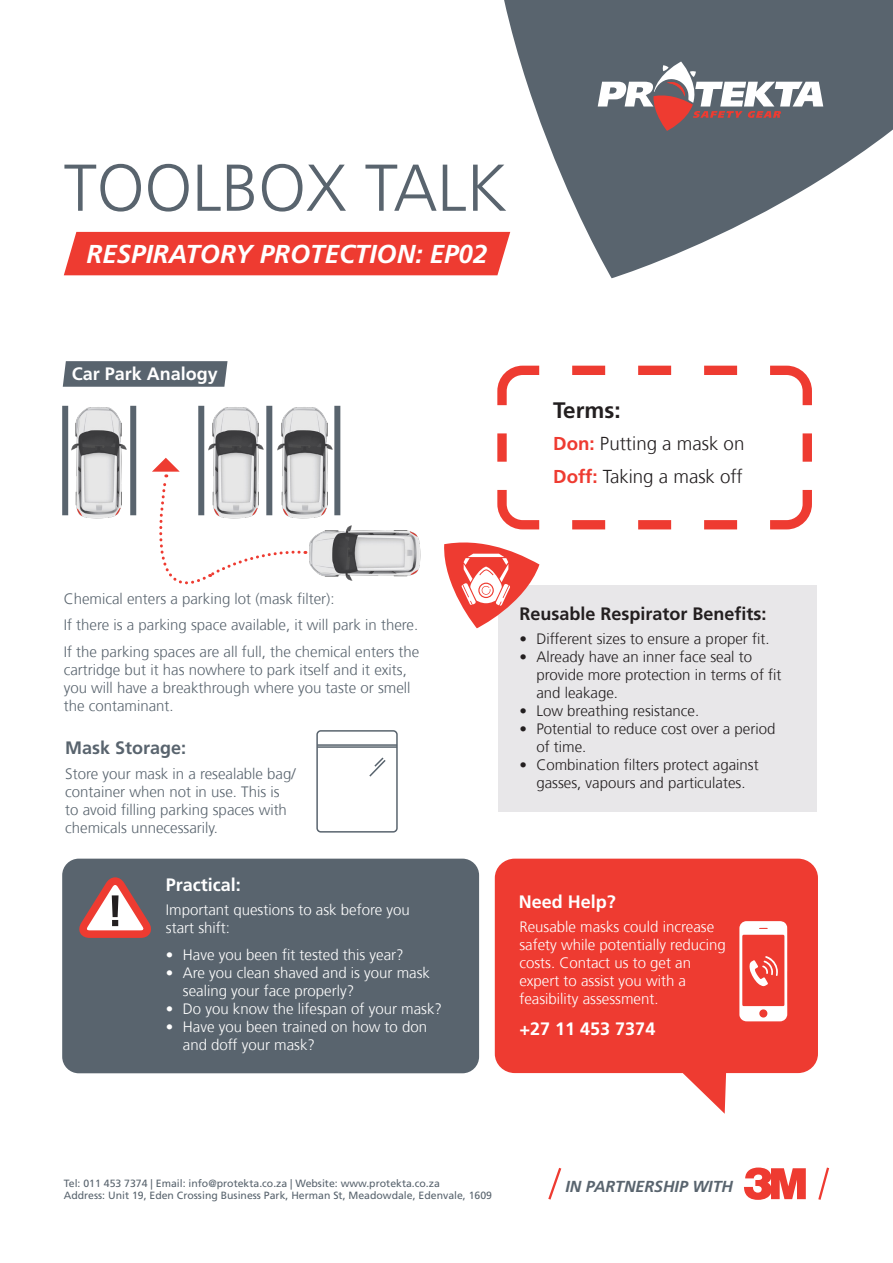
<style>
.page{position:relative;width:893px;height:1263px;background:#fff}
.page>*{position:absolute;margin:0;border:0;box-sizing:border-box;transform-origin:0 0}
.Title_1{font:300 66.15px "Frutiger LT Std";color:#59646e}
.Title_2{font:italic 700 25.95px "Frutiger LT Std";color:#fff}
.Heading_1{font:700 22.5px "Frutiger LT Std";color:#231f20}
.Body_text{font:300 18.75px "Frutiger";color:#231f20}
.Heading_1-2{font:700 18px "Frutiger LT Std";color:#fff}
.Heading_1-3{font:700 18px "Frutiger LT Std";color:#231f20}
.Heading_1-4{font:700 18px "Frutiger LT Std";color:#59646e}
.Body_text-2{font:700 18px "Frutiger LT Std";color:#fff}
.t1{font:italic 700 15.9px "Frutiger LT Std";color:#59646e}
.Body_text-3{font:300 15px/18px "Frutiger";color:#59646e}
.Body_text-4{font:300 15px/18px "Frutiger";color:#fff}
.t2{font:300 15px/18px "Frutiger";color:#231f20}
.Contact_info{font:10.5px/12.6px "Frutiger LT Std";color:#59646e}
.s1{font-family:"Frutiger LT Std";font-weight:700;color:#ee3b31}
</style>
<div class="page">
<div style="left:62px;top:859px;width:417px;height:214px;background:#59646e;border-radius:17px"></div>
<svg style="left:497px;top:365px;width:315px;height:165px"></svg>
<div style="left:498px;top:585px;width:319px;height:226px;background:#e8e7e9"></div>
<svg style="left:443px;top:0;width:450px;height:278px;fill:#59646e"></svg>
<svg style="left:598px;top:62px;width:225px;height:69px"></svg>
<div style="left:64px;top:232px;width:446px;height:43px;background:#ee3b31"></div>
<svg style="left:63px;top:361px;width:165px;height:26px;background:#5e6973"></svg>
<svg style="left:548px;top:1167px;width:14px;height:33px"></svg>
<svg style="left:818px;top:1167px;width:12px;height:33px"></svg>
<svg style="left:744px;top:1167px;width:62px;height:33px"></svg>
<svg style="left:495px;top:859px;width:323px;height:255px;fill:#ee3b31"></svg>
<svg style="left:79px;top:877px;width:72px;height:61px"></svg>
<svg style="left:739px;top:921px;width:48px;height:100px"></svg>
<div style="left:316px;top:730px;width:82px;height:102px;border:2px solid #59646e;border-radius:4px"></div>
<hr style="left:317px;top:744px;width:80px;height:2px;background:#59646e">
<hr style="left:317px;top:746px;width:80px;height:2px;background:#59646e">
<svg style="left:369px;top:757px;width:17px;height:20px"></svg>
<img style="left:67px;top:405px;width:60px;height:114px">
<img style="left:208px;top:405px;width:60px;height:53px">
<img style="left:277px;top:405px;width:59px;height:114px">
<img style="left:306px;top:525px;width:115px;height:56px">
<div style="left:62px;top:406px;width:6px;height:109px;background:#59646e"></div>
<div style="left:130px;top:406px;width:6px;height:109px;background:#59646e"></div>
<div style="left:198px;top:406px;width:6px;height:109px;background:#59646e"></div>
<div style="left:266px;top:406px;width:6px;height:109px;background:#59646e"></div>
<div style="left:334px;top:406px;width:6px;height:109px;background:#59646e"></div>
<svg style="left:152px;top:458px;width:154px;height:127px"></svg>
<svg style="left:444px;top:542px;width:95px;height:86px"></svg>
<p class="Title_1" style="left:64px;top:150px;width:445px">TOOLBOX TALK</p>
<p class="Title_2" style="left:87px;top:239px;width:402px">RESPIRATORY PROTECTION: EP02</p>
<p class="Heading_1-2" style="left:72px;top:363px;width:148px">Car Park Analogy</p>
<p class="Heading_1" style="left:553px;top:397px;width:69px">Terms:</p>
<p class="Body_text" style="left:553px;top:433px;width:193px"><span class="s1">Don:</span> Putting a mask on</p>
<p class="Body_text" style="left:553px;top:466px;width:191px"><span class="s1">Doff:</span> Taking a mask off</p>
<p class="Body_text-3" style="left:64px;top:590px;width:272px">Chemical enters a parking lot (mask filter):</p>
<p class="Body_text-3" style="left:64px;top:616px;width:356px">If there is a parking space available, it will park in there.</p>
<p class="Body_text-3" style="left:64px;top:643px;width:357px">If the parking spaces are all full, the chemical enters the cartridge but it has nowhere to park itself and it exits, you will have a breakthrough where you taste or smell the contaminant.</p>
<p class="Heading_1-4" style="left:65px;top:737px;width:123px">Mask Storage:</p>
<p class="Body_text-3" style="left:65px;top:765px;width:232px">Store your mask in a resealable bag/ container when not in use. This is to avoid filling parking spaces with chemicals unnecessarily.</p>
<p class="Heading_1-2" style="left:166px;top:874px;width:77px">Practical:</p>
<p class="Body_text-4" style="left:166px;top:901px;width:245px">Important questions to ask before you start shift:</p>
<p class="Body_text-4" style="left:166px;top:946px;width:239px">• Have you been fit tested this year?</p>
<p class="Body_text-4" style="left:183px;top:964px;width:249px;text-indent:-17px">• Are you clean shaved and is your mask sealing your face properly?</p>
<p class="Body_text-4" style="left:166px;top:1000px;width:278px">• Do you know the lifespan of your mask?</p>
<p class="Body_text-4" style="left:183px;top:1018px;width:246px;text-indent:-17px">• Have you been trained on how to don and doff your mask?</p>
<p class="Heading_1-3" style="left:519px;top:603px;width:249px">Reusable Respirator Benefits:</p>
<p class="t2" style="left:519px;top:630px;width:252px">• Different sizes to ensure a proper fit.</p>
<p class="t2" style="left:536px;top:648px;width:247px;text-indent:-17px">• Already have an inner face seal to provide more protection in terms of fit and leakage.</p>
<p class="t2" style="left:519px;top:702px;width:181px">• Low breathing resistance.</p>
<p class="t2" style="left:536px;top:720px;width:240px;text-indent:-17px">• Potential to reduce cost over a period of time.</p>
<p class="t2" style="left:519px;top:756px;width:241px;text-align:center">• Combination filters protect against gasses, vapours and particulates.</p>
<p class="Heading_1-2" style="left:519px;top:891px;width:99px">Need Help?</p>
<p class="Body_text-4" style="left:519px;top:918px;width:208px">Reusable masks could increase safety while potentially reducing costs. Contact us to get an expert to assist you with a feasibility assessment.</p>
<p class="Body_text-2" style="left:519px;top:1018px;width:137px">+27 11 453 7374</p>
<p class="Contact_info" style="left:64px;top:1177px;width:430px">Tel: 011 453 7374 | Email: info@protekta.co.za | Website: www.protekta.co.za<br>Address: Unit 19, Eden Crossing Business Park, Herman St, Meadowdale, Edenvale, 1609</p>
<p class="t1" style="left:565px;top:1177px;width:169px">IN PARTNERSHIP WITH</p>
</div>
